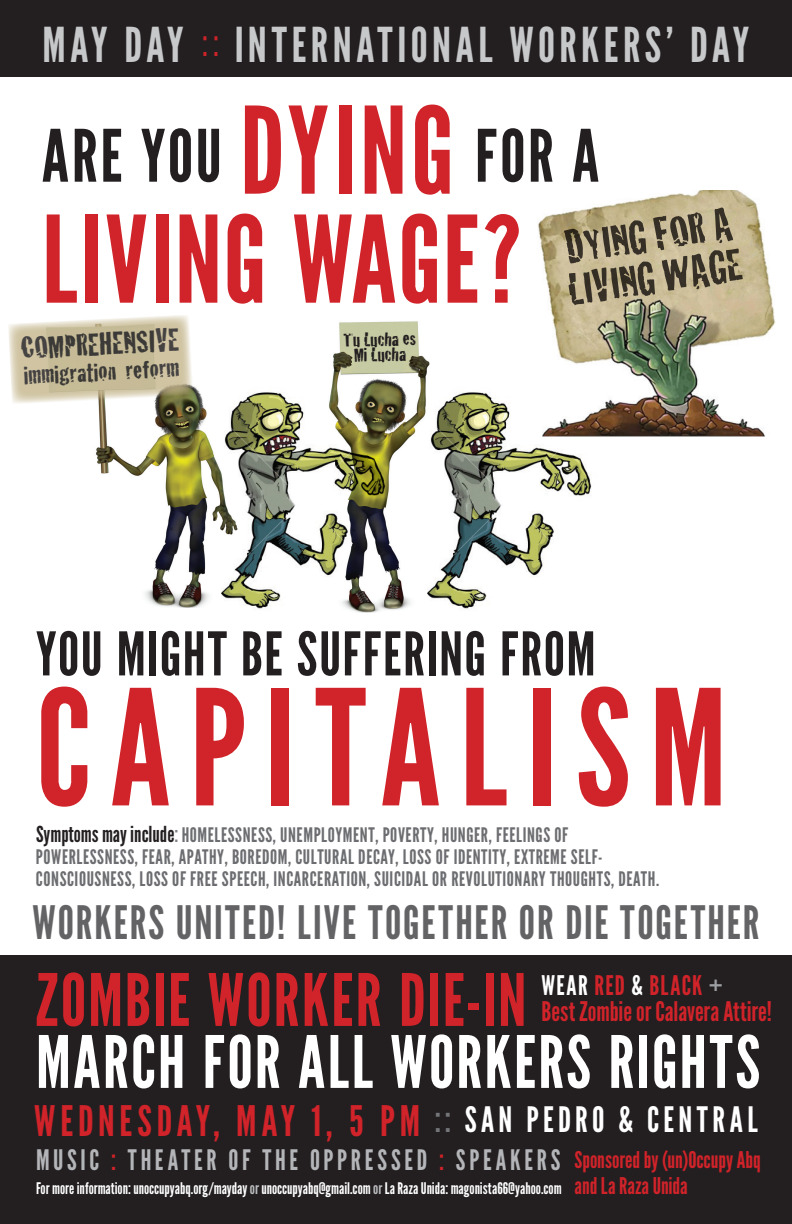
<style>
.page{position:relative;width:792px;height:1224px;background:#fff}
.page>*{position:absolute;margin:0;border:0;box-sizing:border-box;transform-origin:0 0}
.t1{font:160px "League Gothic";letter-spacing:.12em;color:#d1232a}
.t2{font:120px "League Gothic";letter-spacing:.015em;color:#d1232a}
.t3{font:72px "League Gothic";letter-spacing:.03em;color:#fff}
.t4{font:72px "League Gothic";letter-spacing:.025em;color:#d1232a}
.t5{font:72px "League Gothic";letter-spacing:.035em;color:#231f20}
.t6{font:60px "League Gothic";letter-spacing:.025em;color:#231f20}
.t7{font:48px "League Gothic";letter-spacing:.09em;color:#c7c8ca}
.t8{font:46px "League Gothic";letter-spacing:.045em;color:#636366}
.t9{font:46px/42px "Cracked";color:#231f20}
.t10{font:42px "League Gothic";letter-spacing:.115em;color:#d1232a}
.t11{font:33.1px "Cracked";color:#231f20}
.t12{font:28.2px "League Gothic";letter-spacing:.135em;color:#b4b5b8}
.t13{font:27px/26px "League Gothic";letter-spacing:.045em;color:#d1232a}
.t14{font:26.3px "Cracked";color:#231f20}
.t15{font:23px/26px "League Gothic";color:#d1232a}
.t16{font:20px/22px "League Gothic";letter-spacing:.03em;color:#6c6d70}
.t17{font:20px/15.2px "Cracked";color:#231f20;text-align:center}
.t18{font:16px "League Gothic";color:#fff}
.s1{font-stretch:condensed;font-size:36px;color:#d1232a}
.s2{font-size:120px;color:#d1232a}
.s3{font-size:22px;color:#231f20}
.s4{font-size:22px;color:#808285}
.s5{color:#fff}
.s6{color:#9d9fa2}
.s7{font-size:35px;color:#757679}
.s8{font-size:35px;color:#fff}
.s9{color:#d1232a}
.s10{color:#bcbdc0}
</style>
<div class="page">
<img style="left:332px;top:321px;width:98px;height:104px">
<img style="left:96px;top:386px;width:125px;height:222px">
<img style="left:221px;top:387px;width:195px;height:225px">
<img style="left:427px;top:387px;width:195px;height:222px">
<img style="left:538px;top:190px;width:238px;height:246px">
<div style="left:0;top:955px;width:792px;height:269px;background:#231f20"></div>
<div style="left:0;top:0;width:792px;height:76px;background:#231f20"></div>
<svg style="left:8px;top:315px;width:186px;height:90px;background:#d0c8ab"></svg>
<h3 class="t7" style="left:43px;top:18px;width:708px">MAY DAY <span class="s1">::</span> INTERNATIONAL WORKERS’ DAY</h3>
<h3 class="t5" style="left:42px;top:115px;width:559px">ARE YOU <span class="s2">DYING</span> FOR A</h3>
<h2 class="t2" style="left:42px;top:191px;width:481px">LIVING WAGE?</h2>
<h3 class="t9" style="left:558px;top:226px;width:178px;rotate:-9deg">dying for a living wage</h3>
<h3 class="t11" style="left:19px;top:322px;width:161px;rotate:-3deg">comprehensive</h3>
<h3 class="t14" style="left:23px;top:355px;width:157px;rotate:-3deg">immigration reform</h3>
<p class="t17" style="left:343px;top:331px;width:74px;rotate:-1deg">Tu Lucha es<br>Mi Lucha</p>
<h3 class="t6" style="left:36px;top:620px;width:561px">YOU MIGHT BE SUFFERING FROM</h3>
<h1 class="t1" style="left:36px;top:657px;width:692px">CAPITALISM</h1>
<p class="t16" style="left:36px;top:824px;width:625px"><span class="s3">SYMPTOMS MAY INCLUDE</span><span class="s4">:</span> HOMELESSNESS, UNEMPLOYMENT, POVERTY, HUNGER, FEELINGS OF<br>POWERLESSNESS, FEAR, APATHY, BOREDOM, CULTURAL DECAY, LOSS OF IDENTITY, EXTREME SELF-<br>CONSCIOUSNESS, LOSS OF FREE SPEECH, INCARCERATION, SUICIDAL OR REVOLUTIONARY THOUGHTS, DEATH.</p>
<h3 class="t8" style="left:33px;top:896px;width:728px">WORKERS UNITED! LIVE TOGETHER OR DIE TOGETHER</h3>
<h3 class="t4" style="left:36px;top:959px;width:492px">ZOMBIE WORKER DIE-IN</h3>
<h3 class="t3" style="left:36px;top:1021px;width:723px">MARCH FOR ALL WORKERS RIGHTS</h3>
<h3 class="t13" style="left:542px;top:973px;width:232px"><span class="s5">WEAR</span> RED <span class="s5">&amp;</span> BLACK <span class="s6">+<br></span>BEST ZOMBIE OR CALAVERA ATTIRE!</h3>
<h3 class="t10" style="left:34px;top:1097px;width:711px">WEDNESDAY, MAY 1, 5 PM <span class="s7">::</span> <span class="s8">SAN PEDRO &amp; CENTRAL</span></h3>
<h3 class="t12" style="left:36px;top:1144px;width:525px">MUSIC <span class="s9">:</span> THEATER OF THE OPPRESSED <span class="s9">:</span> SPEAKERS</h3>
<p class="t15" style="left:575px;top:1147px;width:188px">SPONSORED BY (UN)OCCUPY ABQ<br>AND LA RAZA UNIDA</p>
<p class="t18" style="left:36px;top:1179px;width:527px">FOR MORE INFORMATION: UNOCCUPYABQ.ORG/MAYDAY <span class="s10">OR</span> UNOCCUPYABQ@GMAIL.COM <span class="s10">OR</span> LA RAZA UNIDA: MAGONISTA66@YAHOO.COM</p>
</div>
